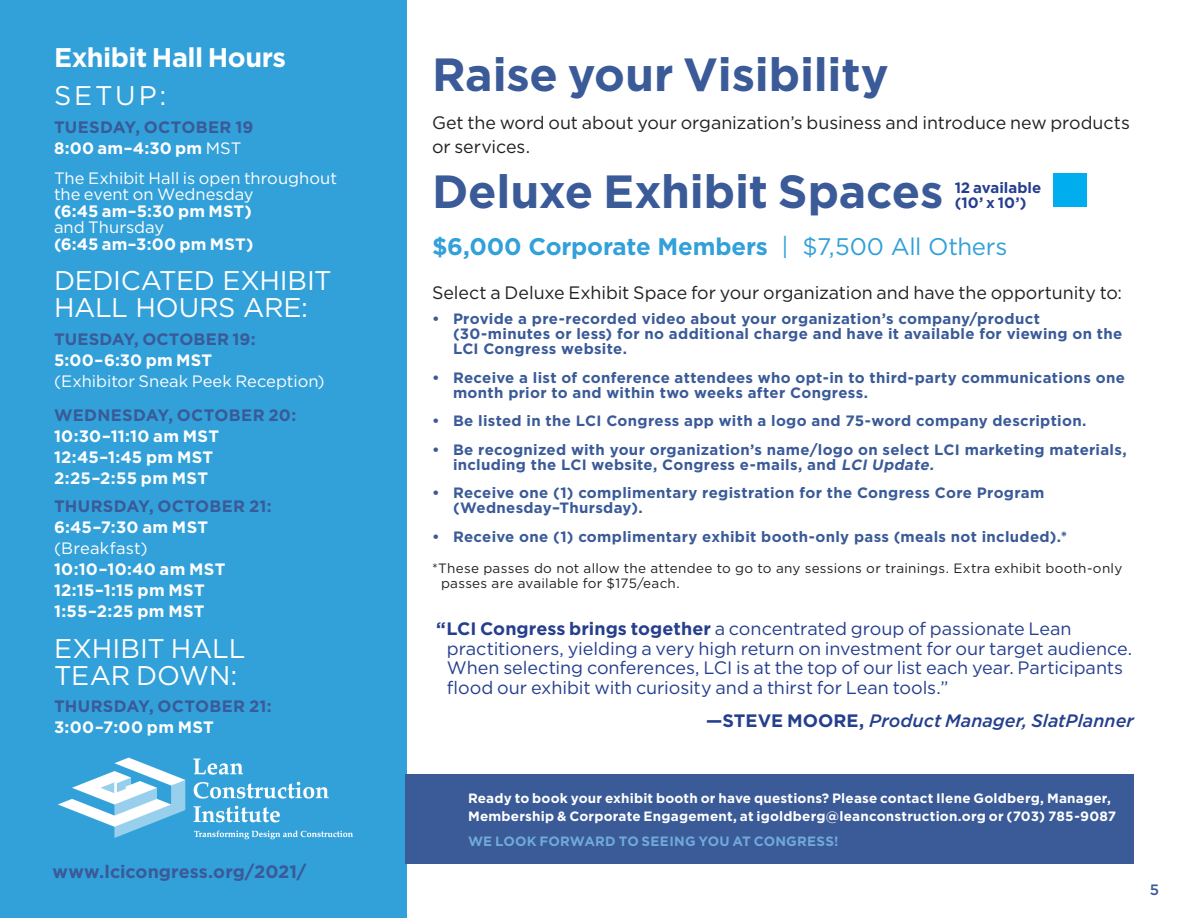
<style>
.page{position:relative;width:1188px;height:918px;background:#fff}
.page>*{position:absolute;margin:0;border:0;box-sizing:border-box;transform-origin:0 0}
.t1{font:700 46.5px "Gotham";letter-spacing:-.005em;color:#3a5a98}
.t2{font:27px/27px "Gotham";letter-spacing:-.005em;color:#fff}
.t3{font:700 27px "Gotham";letter-spacing:-.02em;color:#fff}
.t4{font:700 24px "Gotham";letter-spacing:-.01em;color:#32a0d9}
.t5{font:18px/19.5px "Gotham";letter-spacing:-.005em;color:#253f8e}
.t6{font:18px/24px "Gotham";color:#231f20}
.t7{font:italic 500 18px "Gotham";color:#253f8e}
.t8{font:700 18px "Gotham";color:#3a5a98}
.t9{font:700 16.5px/21px "Gotham";letter-spacing:.015em;color:#fff}
.t10{font:700 16.5px/21px "Gotham";letter-spacing:.015em;color:#3a5a98}
.t11{font:16.5px/16.5px "Gotham";letter-spacing:.005em;color:#fff}
.t12{font:700 15px/15px "Gotham";letter-spacing:.02em;color:#3a5a98}
.t13{font:700 15px/15px "Gotham";color:#253f8e}
.t14{font:500 15px "Gotham";color:#3a5a98}
.t15{font:700 13.5px/18px "Gotham";letter-spacing:.015em;color:#fff}
.t16{font:13.5px/15px "Gotham";letter-spacing:.02em;color:#231f20}
.t17{font:700 13.5px "Gotham";letter-spacing:.02em;color:#6faad9}
.s1{color:#fff}
.s2{font-weight:400;color:#fff}
.s3{font-weight:400}
.s4{font-style:italic}
.s5{font-weight:700}
.s6{font-weight:700;font-style:normal}
</style>
<div class="page">
<div style="left:0;top:0;width:406px;height:918px;background:#32a0d9"></div>
<div style="left:405px;top:775px;width:729px;height:89px;background:#3a5a98"></div>
<img style="left:58px;top:757px;width:295px;height:83px">
<div style="left:1053px;top:174px;width:34px;height:33px;background:#00aeef"></div>
<h2 class="t3" style="left:54px;top:39px;width:234px">Exhibit Hall Hours</h2>
<h2 class="t2" style="left:54px;top:81px;width:114px">SETUP:</h2>
<p class="t10" style="left:54px;top:116px;width:201px">TUESDAY, OCTOBER 19<br><span class="s1">8:00 am–4:30 pm</span> <span class="s2">MST</span></p>
<p class="t11" style="left:54px;top:169px;width:285px">The Exhibit Hall is open throughout the event on Wednesday</p>
<p class="t9" style="left:54px;top:200px;width:200px">(6:45 am–5:30 pm MST)</p>
<p class="t11" style="left:54px;top:219px;width:112px">and Thursday</p>
<p class="t9" style="left:54px;top:233px;width:201px">(6:45 am–3:00 pm MST)</p>
<h2 class="t2" style="left:54px;top:266px;width:279px">DEDICATED EXHIBIT<br>HALL HOURS ARE:</h2>
<p class="t10" style="left:54px;top:328px;width:203px">TUESDAY, OCTOBER 19:</p>
<p class="t9" style="left:54px;top:349px;width:160px">5:00–6:30 pm MST</p>
<p class="t11" style="left:54px;top:372px;width:272px">(Exhibitor Sneak Peek Reception)</p>
<p class="t10" style="left:54px;top:405px;width:244px">WEDNESDAY, OCTOBER 20:</p>
<p class="t9" style="left:54px;top:426px;width:167px">10:30–11:10 am MST<br>12:45–1:45 pm MST<br>2:25–2:55 pm MST</p>
<p class="t10" style="left:54px;top:496px;width:219px">THURSDAY, OCTOBER 21:</p>
<p class="t9" style="left:54px;top:517px;width:156px">6:45–7:30 am MST</p>
<p class="t11" style="left:54px;top:540px;width:95px">(Breakfast)</p>
<p class="t9" style="left:54px;top:559px;width:173px">10:10–10:40 am MST<br>12:15–1:15 pm MST<br>1:55–2:25 pm MST</p>
<h2 class="t2" style="left:54px;top:634px;width:193px">EXHIBIT HALL<br>TEAR DOWN:</h2>
<p class="t10" style="left:54px;top:696px;width:219px">THURSDAY, OCTOBER 21:</p>
<p class="t9" style="left:54px;top:717px;width:162px">3:00–7:00 pm MST</p>
<p class="t8" style="left:53px;top:860px;width:255px">www.lcicongress.org/2021/</p>
<h1 class="t1" style="left:432px;top:44px;width:458px">Raise your Visibility</h1>
<p class="t6" style="left:432px;top:110px;width:700px">Get the word out about your organization’s business and introduce new products or services.</p>
<h1 class="t1" style="left:432px;top:161px;width:513px">Deluxe Exhibit Spaces</h1>
<h3 class="t4" style="left:432px;top:230px;width:577px">$6,000 Corporate Members <span class="s3">| $7,500 All Others</span></h3>
<p class="t6" style="left:432px;top:280px;width:692px">Select a Deluxe Exhibit Space for your organization and have the opportunity to:</p>
<p class="t12" style="left:453px;top:312px;width:671px;text-indent:-21px">• Provide a pre-recorded video about your organization’s company/product (30-minutes or less) for no additional charge and have it available for viewing on the<br>LCI Congress website.</p>
<p class="t12" style="left:453px;top:370px;width:673px;text-indent:-21px">• Receive a list of conference attendees who opt-in to third-party communications one month prior to and within two weeks after Congress.</p>
<p class="t12" style="left:432px;top:414px;width:656px">• Be listed in the LCI Congress app with a logo and 75-word company description.</p>
<p class="t12" style="left:453px;top:442px;width:675px;text-indent:-21px">• Be recognized with your organization’s name/logo on select LCI marketing materials, including the LCI website, Congress e-mails, and <span class="s4">LCI Update.</span></p>
<p class="t12" style="left:453px;top:486px;width:593px;text-indent:-21px">• Receive one (1) complimentary registration for the Congress Core Program (Wednesday–Thursday).</p>
<p class="t12" style="left:432px;top:529px;width:637px">• Receive one (1) complimentary exhibit booth-only pass (meals not included).*</p>
<p class="t16" style="left:441px;top:561px;width:683px;text-indent:-9px">*These passes do not allow the attendee to go to any sessions or trainings. Extra exhibit booth-only passes are available for $175/each.</p>
<p class="t13" style="left:955px;top:181px;width:88px">12 available (10’ x 10’)</p>
<p class="t5" style="left:447px;top:619px;width:687px;text-indent:-11px"><span class="s5">“LCI Congress brings together</span> a concentrated group of passionate Lean practitioners, yielding a very high return on investment for our target audience.<br>When selecting conferences, LCI is at the top of our list each year. Participants flood our exhibit with curiosity and a thirst for Lean tools.”</p>
<p class="t7" style="left:706px;top:709px;width:429px"><span class="s6">—STEVE MOORE,</span> Product Manager, SlatPlanner</p>
<p class="t15" style="left:468px;top:789px;width:650px">Ready to book your exhibit booth or have questions? Please contact Ilene Goldberg, Manager,<br>Membership &amp; Corporate Engagement, at igoldberg@leanconstruction.org or (703) 785-9087</p>
<p class="t17" style="left:468px;top:832px;width:372px">WE LOOK FORWARD TO SEEING YOU AT CONGRESS!</p>
<p class="t14" style="left:1150px;top:880px;width:11px">5</p>
</div>
